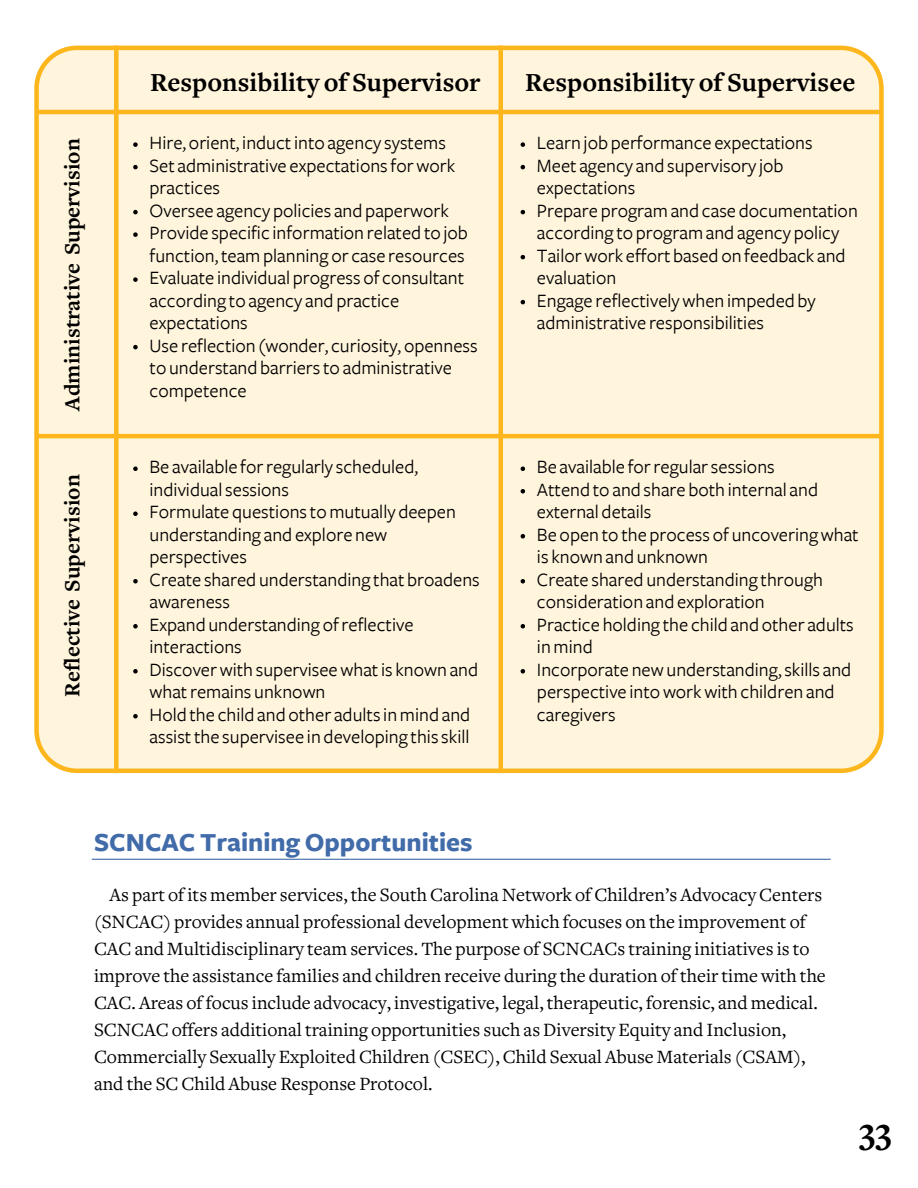
<style>
.page{position:relative;width:918px;height:1188px;background:#fff}
.page>*{position:absolute;margin:0;border:0;box-sizing:border-box;transform-origin:0 0}
.t1{font:700 37.5px "Freight Text";color:#000}
.t2{font:700 27px "Freight Text";color:#000}
.t3{font:700 27px "Freight Sans";color:#416ba9}
.t4{font:700 22.5px "Freight Text";color:#000}
.t5{font:19.5px/22.5px "Freight Sans";color:#000}
.t6{font:19.5px/27px "Freight Text";color:#000}
</style>
<div class="page">
<div style="left:34px;top:46px;width:850px;height:727px;background:#fff4dc"></div>
<hr style="left:499px;top:46px;width:4px;height:727px;background:#fdb71c">
<div style="left:114px;top:46px;width:5px;height:727px;background:#fdb71c"></div>
<hr style="left:38px;top:110px;width:842px;height:4px;background:#fdb71c">
<hr style="left:36px;top:434px;width:846px;height:4px;background:#fdb71c">
<svg style="left:133px;top:142px;width:5px;height:5px"></svg>
<svg style="left:133px;top:165px;width:5px;height:4px"></svg>
<svg style="left:133px;top:210px;width:5px;height:4px"></svg>
<svg style="left:133px;top:232px;width:5px;height:5px"></svg>
<svg style="left:133px;top:277px;width:5px;height:5px"></svg>
<svg style="left:133px;top:345px;width:5px;height:4px"></svg>
<svg style="left:133px;top:467px;width:5px;height:4px"></svg>
<svg style="left:133px;top:512px;width:5px;height:4px"></svg>
<svg style="left:133px;top:579px;width:5px;height:5px"></svg>
<svg style="left:133px;top:624px;width:5px;height:5px"></svg>
<svg style="left:133px;top:669px;width:5px;height:5px"></svg>
<svg style="left:133px;top:714px;width:5px;height:5px"></svg>
<svg style="left:521px;top:142px;width:4px;height:5px"></svg>
<svg style="left:521px;top:165px;width:4px;height:4px"></svg>
<svg style="left:521px;top:210px;width:4px;height:4px"></svg>
<svg style="left:521px;top:255px;width:4px;height:4px"></svg>
<svg style="left:521px;top:300px;width:4px;height:4px"></svg>
<svg style="left:521px;top:467px;width:4px;height:4px"></svg>
<svg style="left:521px;top:489px;width:4px;height:5px"></svg>
<svg style="left:521px;top:534px;width:4px;height:5px"></svg>
<svg style="left:521px;top:579px;width:4px;height:5px"></svg>
<svg style="left:521px;top:624px;width:4px;height:5px"></svg>
<svg style="left:521px;top:669px;width:4px;height:5px"></svg>
<hr style="left:92px;top:859px;width:739px;height:1px;background:#416ba9">
<h1 class="t4" style="left:64px;top:411px;width:274px;rotate:-90deg">Administrative Supervision</h1>
<h3 class="t4" style="left:64px;top:697px;width:224px;rotate:-90deg">Reflective Supervision</h3>
<h1 class="t2" style="left:150px;top:73px;width:332px">Responsibility of Supervisor</h1>
<p class="t5" style="left:150px;top:132px;width:298px">Hire, orient, inductinto agency systems</p>
<p class="t5" style="left:150px;top:155px;width:307px">Set administrative expectationsforwork practices</p>
<p class="t5" style="left:150px;top:200px;width:301px">Oversee agency policies and paperwork</p>
<p class="t5" style="left:150px;top:222px;width:320px">Provide specific information related to job function,teamplanning or case resources</p>
<p class="t5" style="left:150px;top:267px;width:316px">Evaluate individual progress of consultant according to agency and practice expectations</p>
<p class="t5" style="left:150px;top:335px;width:330px">Use reflection (wonder, curiosity, openness to understand barriersto administrative competence</p>
<p class="t5" style="left:150px;top:456px;width:270px">Be available forregularly scheduled, individualsessions</p>
<p class="t5" style="left:150px;top:501px;width:308px">Formulate questionstomutually deepen understanding and explore new perspectives</p>
<p class="t5" style="left:150px;top:569px;width:332px">Create shared understanding that broadens awareness</p>
<p class="t5" style="left:150px;top:614px;width:266px">Expand understanding ofreflective interactions</p>
<p class="t5" style="left:150px;top:659px;width:330px">Discoverwith superviseewhatis known and whatremains unknown</p>
<p class="t5" style="left:150px;top:704px;width:322px">Hold the child and other adultsinmind and assistthe supervisee in developing thisskill</p>
<h3 class="t2" style="left:525px;top:73px;width:332px">Responsibility of Supervisee</h3>
<p class="t5" style="left:537px;top:132px;width:277px">Learn job performance expectations</p>
<p class="t5" style="left:537px;top:155px;width:248px">Meet agency and supervisory job expectations</p>
<p class="t5" style="left:537px;top:200px;width:322px">Prepare programand case documentation according to programand agency policy</p>
<p class="t5" style="left:537px;top:245px;width:310px">Tailorwork effort based on feedback and evaluation</p>
<p class="t5" style="left:537px;top:290px;width:280px">Engage reflectivelywhen impeded by administrative responsibilities</p>
<p class="t5" style="left:537px;top:456px;width:239px">Be available forregularsessions</p>
<p class="t5" style="left:537px;top:479px;width:283px">Attend to and share both internal and external details</p>
<p class="t5" style="left:537px;top:524px;width:323px">Be open to the process of uncoveringwhat is known and unknown</p>
<p class="t5" style="left:537px;top:569px;width:288px">Create shared understanding through consideration and exploration</p>
<p class="t5" style="left:537px;top:614px;width:318px">Practice holding the child and other adults inmind</p>
<p class="t5" style="left:537px;top:659px;width:316px">Incorporate newunderstanding,skills and perspective intoworkwith children and caregivers</p>
<h2 class="t3" style="left:94px;top:829px;width:380px">SCNCAC Training Opportunities</h2>
<p class="t6" style="left:94px;top:883px;width:733px;text-indent:16px">As part of its member services, the South Carolina Network of Children’s Advocacy Centers (SNCAC) provides annual professional development which focuses on the improvement of CAC and Multidisciplinary team services. The purpose of SCNCACs training initiatives is to improve the assistance families and children receive during the duration of their time with the CAC. Areas of focus include advocacy, investigative, legal, therapeutic, forensic, and medical.<br>SCNCAC offers additional training opportunities such as Diversity Equity and Inclusion, Commercially Sexually Exploited Children (CSEC), Child Sexual Abuse Materials (CSAM), and the SC Child Abuse Response Protocol.</p>
<p class="t1" style="left:859px;top:1116px;width:34px">33</p>
</div>
